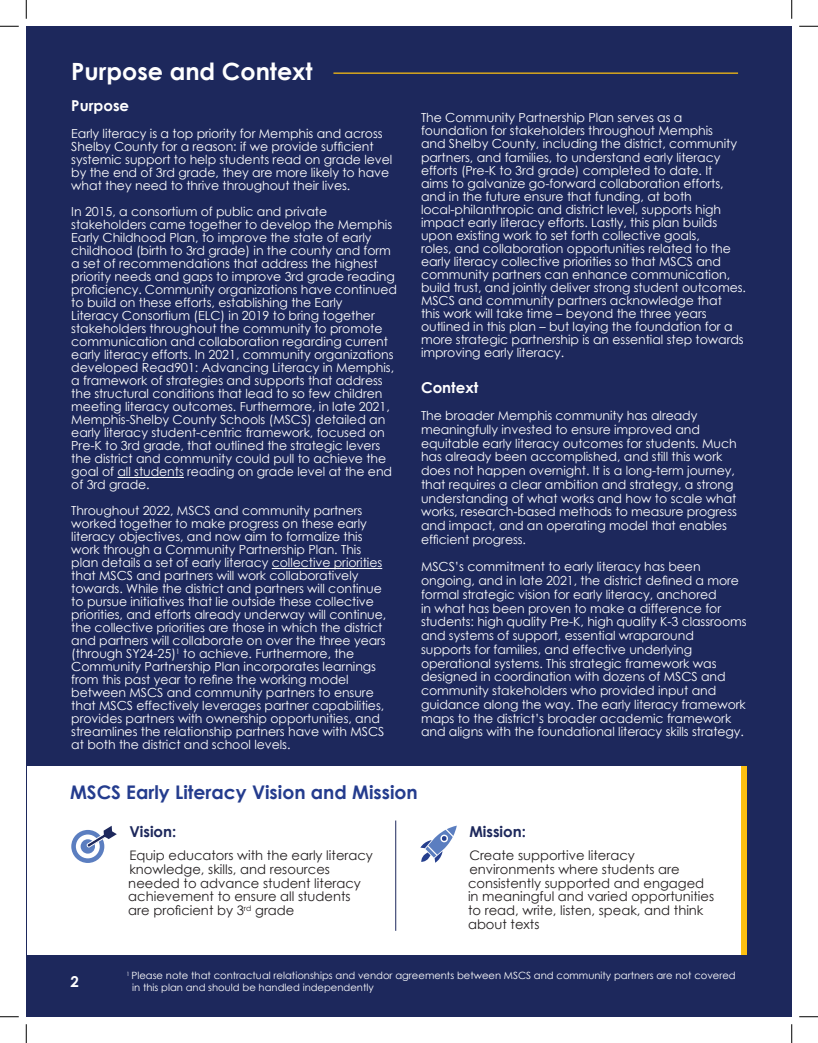
<style>
.page{position:relative;width:818px;height:1043px;background:#fff}
.page>*{position:absolute;margin:0;border:0;box-sizing:border-box;transform-origin:0 0}
.t1{font:700 23.75px "Century Gothic";color:#fff}
.Subtitle{font:700 18.75px "Century Gothic";color:#243c8e}
.t2{font:700 15px "Century Gothic";color:#fff}
.t3{font:700 15px "Century Gothic";color:#1d285c}
.t4{font:13.12px/13.8px "Century Gothic";color:#231f20}
.t5{font:12.5px/13px "Century Gothic";letter-spacing:-.005em;color:#fff}
.t6{font:10px/12px "Century Gothic";color:#fff}
</style>
<div class="page">
<div style="left:26px;top:26px;width:765px;height:990px;background:#1d285c"></div>
<hr style="left:117px;top:477px;width:67px;height:1px;background:#fff">
<hr style="left:272px;top:568px;width:110px;height:1px;background:#fff">
<hr style="left:333px;top:72px;width:405px;height:2px;background:#fdc011">
<div style="left:27px;top:766px;width:717px;height:188px;background:#fff"></div>
<div style="left:741px;top:766px;width:5px;height:188px;background:#fdc011"></div>
<svg style="left:71px;top:830px;width:33px;height:33px"></svg>
<svg style="left:76px;top:834px;width:24px;height:24px"></svg>
<div style="left:81px;top:839px;width:14px;height:14px;background:#5b7ec0;border-radius:50%"></div>
<svg style="left:86px;top:825px;width:31px;height:22px"></svg>
<svg style="left:420px;top:825px;width:37px;height:37px"></svg>
<hr style="left:395px;top:820px;width:1px;height:110px;background:#1d285c">
<svg style="left:0;top:25px;width:19px;height:2px"></svg>
<svg style="left:799px;top:25px;width:19px;height:2px"></svg>
<svg style="left:0;top:1016px;width:19px;height:1px"></svg>
<svg style="left:799px;top:1016px;width:19px;height:1px"></svg>
<svg style="left:25px;top:0;width:2px;height:19px"></svg>
<svg style="left:25px;top:1024px;width:2px;height:18px"></svg>
<svg style="left:791px;top:0;width:1px;height:19px"></svg>
<svg style="left:791px;top:1024px;width:1px;height:18px"></svg>
<p class="t1" style="left:71px;top:54px;width:243px">Purpose and Context</p>
<p class="t2" style="left:71px;top:94px;width:59px">Purpose</p>
<p class="t5" style="left:71px;top:127px;width:322px">Early literacy is a top priority for Memphis and across Shelby County for a reason: if we provide sufficient systemic support to help students read on grade level by the end of 3rd grade, they are more likely to have what they need to thrive throughout their lives.</p>
<p class="t5" style="left:71px;top:205px;width:327px">In 2015, a consortium of public and private stakeholders came together to develop the Memphis Early Childhood Plan, to improve the state of early childhood (birth to 3rd grade) in the county and form a set of recommendations that address the highest priority needs and gaps to improve 3rd grade reading proficiency. Community organizations have continued to build on these efforts, establishing the Early<br>Literacy Consortium (ELC) in 2019 to bring together stakeholders throughout the community to promote communication and collaboration regarding current early literacy efforts. In 2021, community organizations developed Read901: Advancing Literacy in Memphis, a framework of strategies and supports that address the structural conditions that lead to so few children meeting literacy outcomes. Furthermore, in late 2021, Memphis-Shelby County Schools (MSCS) detailed an early literacy student-centric framework, focused on Pre-K to 3rd grade, that outlined the strategic levers the district and community could pull to achieve the goal of all students reading on grade level at the end of 3rd grade.</p>
<p class="t5" style="left:71px;top:504px;width:316px">Throughout 2022, MSCS and community partners worked together to make progress on these early literacy objectives, and now aim to formalize this work through a Community Partnership Plan. This plan details a set of early literacy collective priorities that MSCS and partners will work collaboratively towards. While the district and partners will continue to pursue initiatives that lie outside these collective priorities, and efforts already underway will continue, the collective priorities are those in which the district and partners will collaborate on over the three years (through SY24-25)<sup>1</sup> to achieve. Furthermore, the Community Partnership Plan incorporates learnings from this past year to refine the working model between MSCS and community partners to ensure that MSCS effectively leverages partner capabilities, provides partners with ownership opportunities, and streamlines the relationship partners have with MSCS at both the district and school levels.</p>
<p class="t5" style="left:421px;top:111px;width:326px">The Community Partnership Plan serves as a foundation for stakeholders throughout Memphis<br>and Shelby County, including the district, community partners, and families, to understand early literacy efforts (Pre-K to 3rd grade) completed to date. It<br>aims to galvanize go-forward collaboration efforts, and in the future ensure that funding, at both local-philanthropic and district level, supports high impact early literacy efforts. Lastly, this plan builds upon existing work to set forth collective goals,<br>roles, and collaboration opportunities related to the early literacy collective priorities so that MSCS and community partners can enhance communication, build trust, and jointly deliver strong student outcomes.<br>MSCS and community partners acknowledge that<br>this work will take time – beyond the three years outlined in this plan – but laying the foundation for a more strategic partnership is an essential step towards improving early literacy.</p>
<p class="t2" style="left:421px;top:376px;width:59px">Context</p>
<p class="t5" style="left:421px;top:408px;width:317px;line-height:13.8px">The broader Memphis community has already meaningfully invested to ensure improved and equitable early literacy outcomes for students. Much has already been accomplished, and still this work does not happen overnight. It is a long-term journey, that requires a clear ambition and strategy, a strong understanding of what works and how to scale what works, research-based methods to measure progress and impact, and an operating model that enables efficient progress.</p>
<p class="t5" style="left:421px;top:560px;width:327px;line-height:13.8px">MSCS’s commitment to early literacy has been ongoing, and in late 2021, the district defined a more formal strategic vision for early literacy, anchored<br>in what has been proven to make a difference for students: high quality Pre-K, high quality K-3 classrooms and systems of support, essential wraparound supports for families, and effective underlying operational systems. This strategic framework was designed in coordination with dozens of MSCS and community stakeholders who provided input and guidance along the way. The early literacy framework maps to the district’s broader academic framework and aligns with the foundational literacy skills strategy.</p>
<p class="Subtitle" style="left:70px;top:778px;width:349px">MSCS Early Literacy Vision and Mission</p>
<p class="t3" style="left:129px;top:819px;width:49px">Vision:</p>
<p class="t4" style="left:128px;top:848px;width:246px">Equip educators with the early literacy knowledge, skills, and resources needed to advance student literacy achievement to ensure all students are proficient by 3<sup>rd</sup> grade</p>
<p class="t3" style="left:469px;top:819px;width:58px">Mission:</p>
<p class="t4" style="left:468px;top:848px;width:248px">Create supportive literacy environments where students are consistently supported and engaged in meaningful and varied opportunities to read, write, listen, speak, and think about texts</p>
<p class="t2" style="left:70px;top:970px;width:10px">2</p>
<p class="t6" style="left:132px;top:969px;width:605px;text-indent:-6px"><sup>1</sup> Please note that contractual relationships and vendor agreements between MSCS and community partners are not covered in this plan and should be handled independently</p>
</div>
